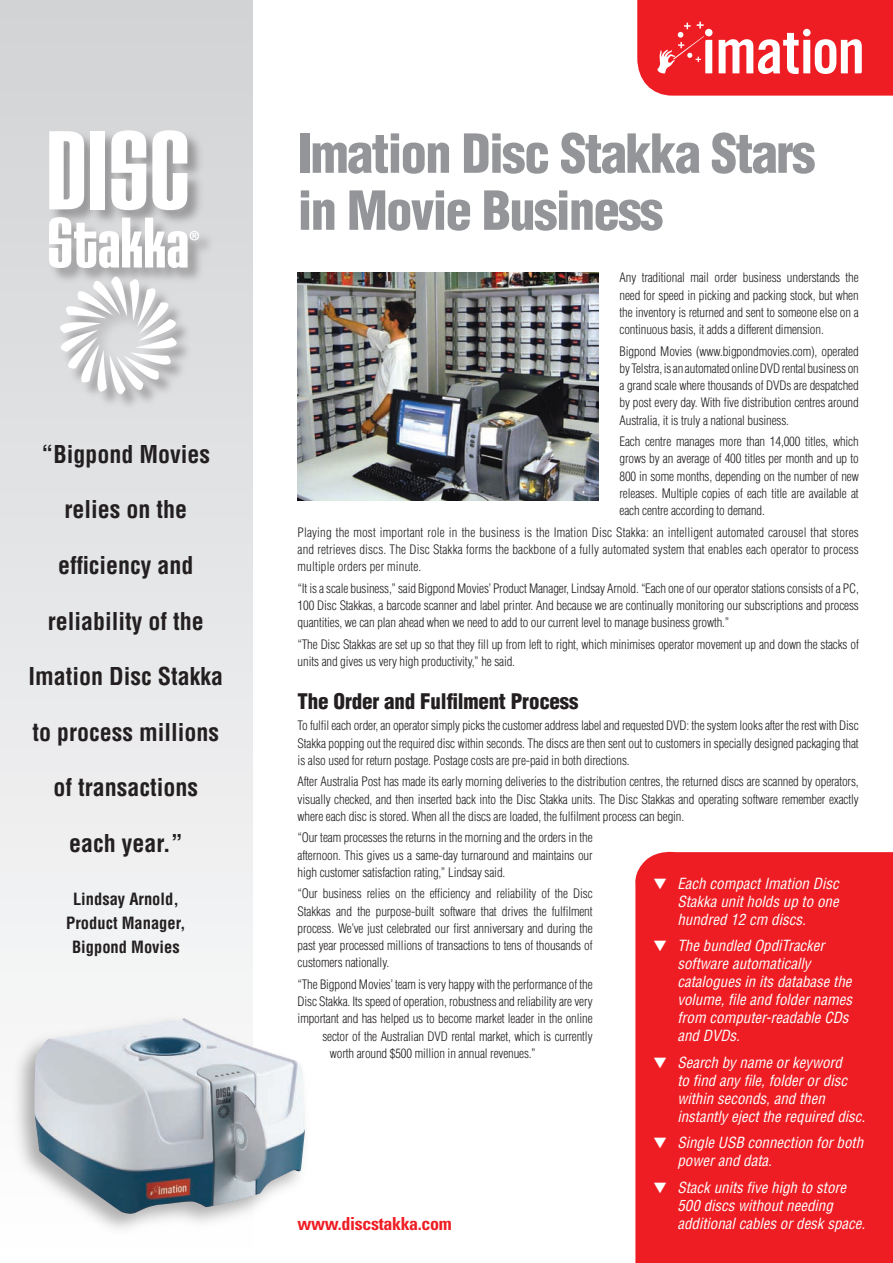
<style>
.page{position:relative;width:893px;height:1263px;background:#fff}
.page>*{position:absolute;margin:0;border:0;box-sizing:border-box;transform-origin:0 0}
.t1{font:900 condensed 52.5px/57px "Helvetica";letter-spacing:-.03em;color:#939598}
.t2{font:700 condensed 24px "Helvetica";color:#231f20}
.t3{font:900 condensed 21px "Helvetica";letter-spacing:-.01em;color:#231f20}
.t4{font:700 condensed 18px "Univers";letter-spacing:-.02em;color:#ee1d23}
.t5{font:700 condensed 16.5px/24px "Helvetica";color:#231f20;text-align:center}
.t6{font:italic condensed 15px/18px "Helvetica";color:#fff}
.t7{font:300 condensed 12.75px/17.2px "Helvetica";letter-spacing:-.01em;color:#231f20;text-align:justify}
</style>
<div class="page">
<svg style="left:637px;top:0;width:256px;height:96px;background:#f04247"></svg>
<div style="left:635px;top:851px;width:258px;height:412px;background:#ee1d23"></div>
<div style="left:0;top:0;width:252px;height:1263px;background:linear-gradient(to bottom,#d1d2d5,#fefefe)"></div>
<img style="left:298px;top:272px;width:300px;height:228px">
<div style="left:50px;top:131px;width:166px;height:281px;background:#231f20;opacity:.35"></div>
<svg style="left:60px;top:277px;width:117px;height:117px"></svg>
<svg style="left:49px;top:131px;width:35px;height:78px"></svg>
<div style="left:91px;top:131px;width:14px;height:78px;background:#fff"></div>
<svg style="left:111px;top:130px;width:35px;height:80px"></svg>
<svg style="left:152px;top:130px;width:35px;height:80px"></svg>
<svg style="left:49px;top:217px;width:150px;height:51px"></svg>
<div style="left:9px;top:1011px;width:304px;height:227px;background:#231f20;opacity:.35"></div>
<img style="left:35px;top:1018px;width:270px;height:196px">
<svg style="left:654px;top:878px;width:12px;height:11px"></svg>
<svg style="left:654px;top:941px;width:12px;height:10px"></svg>
<svg style="left:654px;top:1057px;width:12px;height:11px"></svg>
<svg style="left:654px;top:1138px;width:12px;height:10px"></svg>
<svg style="left:654px;top:1182px;width:12px;height:11px"></svg>
<h2 class="t2" style="left:42px;top:439px;width:170px">“Bigpond Movies</h2>
<h2 class="t2" style="left:65px;top:495px;width:124px">relies on the</h2>
<h2 class="t2" style="left:58px;top:550px;width:137px">efficiency and</h2>
<h2 class="t2" style="left:48px;top:606px;width:158px">reliability of the</h2>
<h2 class="t2" style="left:29px;top:661px;width:196px">Imation Disc Stakka</h2>
<h2 class="t2" style="left:33px;top:717px;width:188px">to process millions</h2>
<h2 class="t2" style="left:54px;top:772px;width:146px">of transactions</h2>
<h2 class="t2" style="left:69px;top:828px;width:115px">each year.”</h2>
<p class="t5" style="left:66px;top:887px;width:121px">Lindsay Arnold,<br>Product Manager,<br>Bigpond Movies</p>
<h1 class="t1" style="left:298px;top:124px;width:519px">Imation Disc Stakka Stars in Movie Business</h1>
<p class="t7" style="left:620px;top:269px;width:241px">Any traditional mail order business understands the need for speed in picking and packing stock, but when the inventory is returned and sent to someone else on a continuous basis, it adds a different dimension.</p>
<p class="t7" style="left:620px;top:342px;width:241px">Bigpond Movies (www.bigpondmovies.com), operated by Telstra, is an automated online DVD rental business on a grand scale where thousands of DVDs are despatched by post every day. With five distribution centres around Australia, it is truly a national business.</p>
<p class="t7" style="left:620px;top:433px;width:241px">Each centre manages more than 14,000 titles, which grows by an average of 400 titles per month and up to 800 in some months, depending on the number of new releases. Multiple copies of each title are available at each centre according to demand.</p>
<p class="t7" style="left:298px;top:523px;width:563px">Playing the most important role in the business is the Imation Disc Stakka: an intelligent automated carousel that stores and retrieves discs. The Disc Stakka forms the backbone of a fully automated system that enables each operator to process multiple orders per minute.</p>
<p class="t7" style="left:298px;top:579px;width:563px">“It is a scale business,” said Bigpond Movies’ Product Manager, Lindsay Arnold. “Each one of our operator stations consists of a PC, 100 Disc Stakkas, a barcode scanner and label printer. And because we are continually monitoring our subscriptions and process quantities, we can plan ahead when we need to add to our current level to manage business growth.”</p>
<p class="t7" style="left:298px;top:635px;width:563px">“The Disc Stakkas are set up so that they fill up from left to right, which minimises operator movement up and down the stacks of units and gives us very high productivity,” he said.</p>
<h3 class="t3" style="left:298px;top:688px;width:282px">The Order and Fulfilment Process</h3>
<p class="t7" style="left:298px;top:717px;width:563px">To fulfil each order, an operator simply picks the customer address label and requested DVD: the system looks after the rest with Disc Stakka popping out the required disc within seconds. The discs are then sent out to customers in specially designed packaging that is also used for return postage. Postage costs are pre-paid in both directions.</p>
<p class="t7" style="left:298px;top:773px;width:563px">After Australia Post has made its early morning deliveries to the distribution centres, the returned discs are scanned by operators, visually checked, and then inserted back into the Disc Stakka units. The Disc Stakkas and operating software remember exactly where each disc is stored. When all the discs are loaded, the fulfilment process can begin.</p>
<p class="t7" style="left:298px;top:829px;width:297px">“Our team processes the returns in the morning and the orders in the afternoon. This gives us a same-day turnaround and maintains our high customer satisfaction rating,” Lindsay said.</p>
<p class="t7" style="left:298px;top:885px;width:296px">“Our business relies on the efficiency and reliability of the Disc Stakkas and the purpose-built software that drives the fulfilment process. We’ve just celebrated our first anniversary and during the past year processed millions of transactions to tens of thousands of customers nationally.</p>
<p class="t7" style="left:298px;top:975px;width:296px">“The Bigpond Movies’ team is very happy with the performance of the</p>
<p class="t7" style="left:298px;top:993px;width:296px">Disc Stakka. Its speed of operation, robustness and reliability are very</p>
<p class="t7" style="left:298px;top:1010px;width:296px">important and has helped us to become market leader in the online</p>
<p class="t7" style="left:322px;top:1027px;width:272px">sector of the Australian DVD rental market, which is currently</p>
<p class="t7" style="left:330px;top:1044px;width:207px">worth around $500 million in annual revenues.”</p>
<p class="t6" style="left:677px;top:874px;width:163px;text-align:justify">Each compact Imation Disc Stakka unit holds up to one hundred 12 cm discs.</p>
<p class="t6" style="left:677px;top:937px;width:176px">The bundled OpdiTracker software automatically catalogues in its database the volume, file and folder names from computer-readable CDs and DVDs.</p>
<p class="t6" style="left:677px;top:1053px;width:189px">Search by name or keyword<br>to find any file, folder or disc within seconds, and then instantly eject the required disc.</p>
<p class="t6" style="left:677px;top:1134px;width:187px">Single USB connection for both power and data.</p>
<p class="t6" style="left:677px;top:1178px;width:189px">Stack units five high to store<br>500 discs without needing additional cables or desk space.</p>
<h3 class="t4" style="left:298px;top:1212px;width:156px">www.discstakka.com</h3>
</div>
